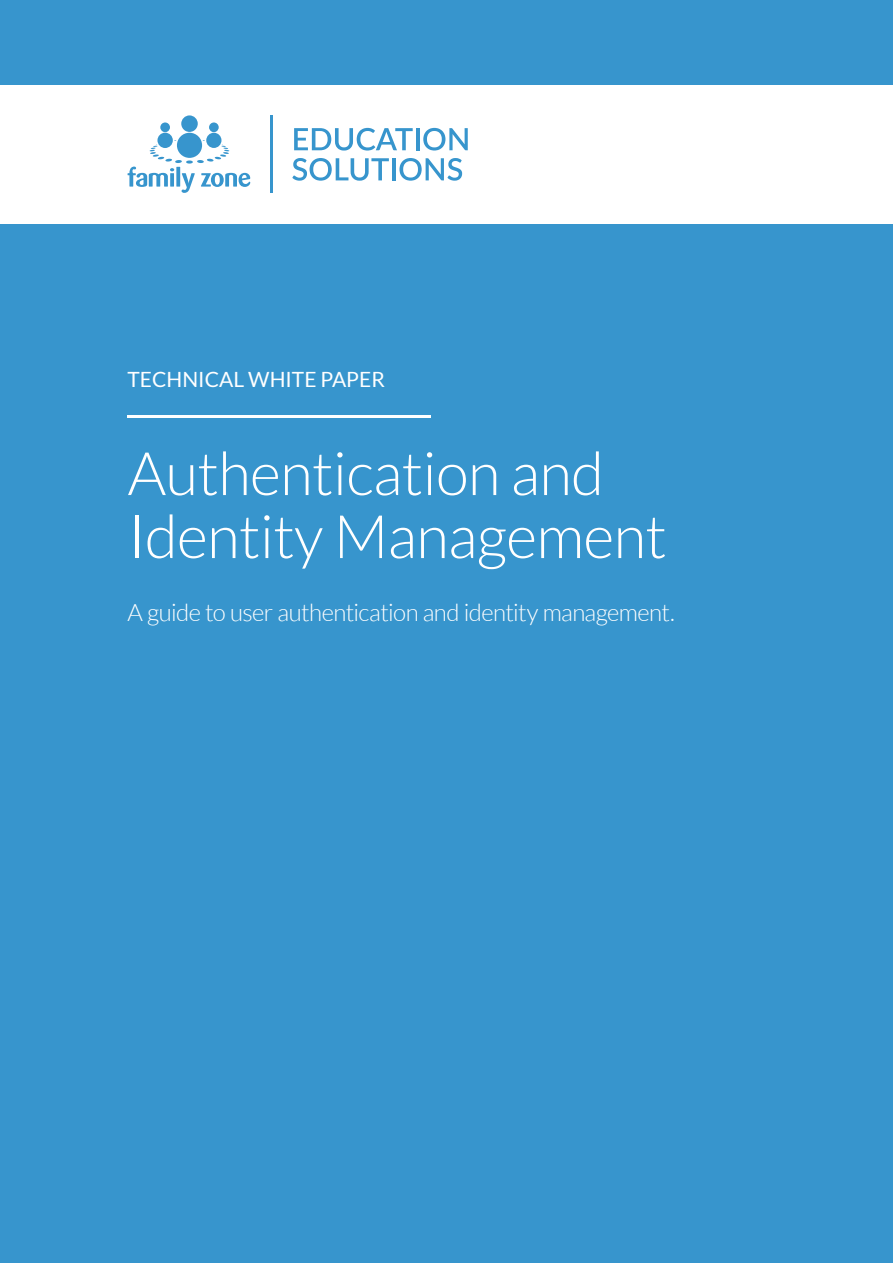
<style>
.page{position:relative;width:893px;height:1263px;background:#3795cd}
.page>*{position:absolute;margin:0;border:0;box-sizing:border-box;transform-origin:0 0}
.t1{font:300 60px/63px "Lato";letter-spacing:-.01em;color:#fff}
.t2{font:300 24px "Lato";letter-spacing:-.025em;color:#fff}
.t3{font:21px "Lato";color:#fff}
</style>
<div class="page">
<div style="left:0;top:85px;width:893px;height:138px;background:#fff"></div>
<hr style="left:128px;top:416px;width:303px;height:2px;background:#fff">
<div style="left:206px;top:133px;width:15px;height:15px;background:#3795cd;border-radius:50%"></div>
<div style="left:157px;top:133px;width:16px;height:15px;background:#3795cd;border-radius:50%"></div>
<div style="left:177px;top:133px;width:25px;height:25px;background:#3795cd;border-radius:50%"></div>
<svg style="left:209px;top:122px;width:10px;height:10px"></svg>
<svg style="left:160px;top:122px;width:10px;height:10px"></svg>
<svg style="left:181px;top:115px;width:17px;height:17px"></svg>
<svg style="left:128px;top:140px;width:122px;height:53px"></svg>
<svg style="left:294px;top:128px;width:119px;height:23px"></svg>
<hr style="left:416px;top:128px;width:3px;height:22px;background:#3795cd">
<svg style="left:423px;top:128px;width:45px;height:23px"></svg>
<svg style="left:292px;top:158px;width:97px;height:23px"></svg>
<hr style="left:392px;top:158px;width:4px;height:22px;background:#3795cd">
<svg style="left:399px;top:158px;width:63px;height:23px"></svg>
<hr style="left:270px;top:115px;width:3px;height:78px;background:#3795cd">
<p class="t3" style="left:128px;top:368px;width:259px">TECHNICAL WHITE PAPER</p>
<h1 class="t1" style="left:128px;top:442px;width:541px">Authentication and<br>Identity Management</h1>
<p class="t2" style="left:128px;top:600px;width:549px">A guide to user authentication and identity management.</p>
</div>
